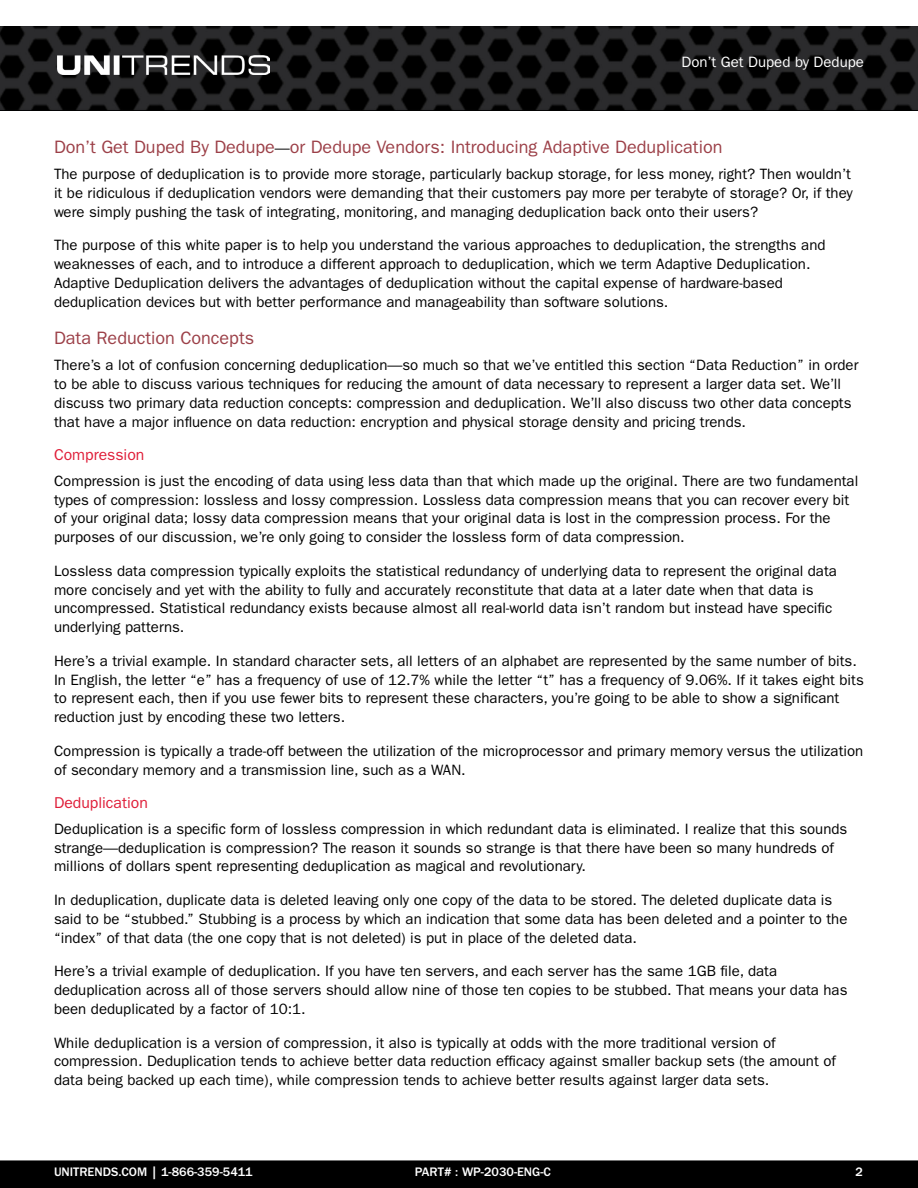
<style>
.page{position:relative;width:918px;height:1188px;background:#fff}
.page>*{position:absolute;margin:0;border:0;box-sizing:border-box;transform-origin:0 0}
.H1_Style{font:18px "ITC Franklin Gothic Std";color:#9c4048}
.H2_Style{font:15.75px "ITC Franklin Gothic Std";color:#df1d38}
.Body_Copy{font:15px/18.8px "ITC Franklin Gothic Std";color:#000}
.t1{font:15px "ITC Franklin Gothic Std";color:#fff}
.t2{font:500 12.75px "ITC Franklin Gothic Std";color:#fff}
.s1{font-size:15px;color:#000}
</style>
<div class="page">
<div style="left:1px;top:1161px;width:916px;height:26px;background:#000"></div>
<div style="left:0;top:1160px;width:918px;height:28px;border:2px solid #000"></div>
<img style="left:0;top:27px;width:918px;height:84px">
<img style="left:58px;top:56px;width:212px;height:19px">
<p class="t1" style="left:681px;top:54px;width:184px">Don’t Get Duped by Dedupe</p>
<p class="H1_Style" style="left:54px;top:137px;width:670px">Don’t Get Duped By Dedupe<span class="s1">—</span>or Dedupe Vendors: Introducing Adaptive Deduplication</p>
<p class="Body_Copy" style="left:54px;top:165px;width:800px">The purpose of deduplication is to provide more storage, particularly backup storage, for less money, right? Then wouldn’t it be ridiculous if deduplication vendors were demanding that their customers pay more per terabyte of storage? Or, if they were simply pushing the task of integrating, monitoring, and managing deduplication back onto their users?</p>
<p class="Body_Copy" style="left:54px;top:236px;width:773px">The purpose of this white paper is to help you understand the various approaches to deduplication, the strengths and weaknesses of each, and to introduce a different approach to deduplication, which we term Adaptive Deduplication.<br>Adaptive Deduplication delivers the advantages of deduplication without the capital expense of hardware-based deduplication devices but with better performance and manageability than software solutions.</p>
<p class="H1_Style" style="left:54px;top:328px;width:202px">Data Reduction Concepts</p>
<p class="Body_Copy" style="left:54px;top:356px;width:806px">There’s a lot of confusion concerning deduplication—so much so that we’ve entitled this section “Data Reduction” in order to be able to discuss various techniques for reducing the amount of data necessary to represent a larger data set. We’ll discuss two primary data reduction concepts: compression and deduplication. We’ll also discuss two other data concepts that have a major influence on data reduction: encryption and physical storage density and pricing trends.</p>
<p class="H2_Style" style="left:54px;top:445px;width:92px">Compression</p>
<p class="Body_Copy" style="left:54px;top:472px;width:806px">Compression is just the encoding of data using less data than that which made up the original. There are two fundamental types of compression: lossless and lossy compression. Lossless data compression means that you can recover every bit of your original data; lossy data compression means that your original data is lost in the compression process. For the purposes of our discussion, we’re only going to consider the lossless form of data compression.</p>
<p class="Body_Copy" style="left:54px;top:562px;width:784px">Lossless data compression typically exploits the statistical redundancy of underlying data to represent the original data more concisely and yet with the ability to fully and accurately reconstitute that data at a later date when that data is uncompressed. Statistical redundancy exists because almost all real-world data isn’t random but instead have specific underlying patterns.</p>
<p class="Body_Copy" style="left:54px;top:652px;width:811px">Here’s a trivial example. In standard character sets, all letters of an alphabet are represented by the same number of bits.<br>In English, the letter “e” has a frequency of use of 12.7% while the letter “t” has a frequency of 9.06%. If it takes eight bits to represent each, then if you use fewer bits to represent these characters, you’re going to be able to show a significant reduction just by encoding these two letters.</p>
<p class="Body_Copy" style="left:54px;top:742px;width:811px">Compression is typically a trade-off between the utilization of the microprocessor and primary memory versus the utilization of secondary memory and a transmission line, such as a WAN.</p>
<p class="H2_Style" style="left:54px;top:793px;width:95px">Deduplication</p>
<p class="Body_Copy" style="left:54px;top:820px;width:795px">Deduplication is a specific form of lossless compression in which redundant data is eliminated. I realize that this sounds strange—deduplication is compression? The reason it sounds so strange is that there have been so many hundreds of millions of dollars spent representing deduplication as magical and revolutionary.</p>
<p class="Body_Copy" style="left:54px;top:891px;width:795px">In deduplication, duplicate data is deleted leaving only one copy of the data to be stored. The deleted duplicate data is said to be “stubbed.” Stubbing is a process by which an indication that some data has been deleted and a pointer to the “index” of that data (the one copy that is not deleted) is put in place of the deleted data.</p>
<p class="Body_Copy" style="left:54px;top:962px;width:795px">Here’s a trivial example of deduplication. If you have ten servers, and each server has the same 1GB file, data deduplication across all of those servers should allow nine of those ten copies to be stubbed. That means your data has been deduplicated by a factor of 10:1.</p>
<p class="Body_Copy" style="left:54px;top:1033px;width:783px">While deduplication is a version of compression, it also is typically at odds with the more traditional version of compression. Deduplication tends to achieve better data reduction efficacy against smaller backup sets (the amount of data being backed up each time), while compression tends to achieve better results against larger data sets.</p>
<p class="t2" style="left:54px;top:1165px;width:200px">UNITRENDS.COM | 1-866-359-5411</p>
<p class="t2" style="left:415px;top:1165px;width:137px">PART# : WP-2030-ENG-C</p>
<p class="t2" style="left:856px;top:1165px;width:9px">2</p>
</div>
